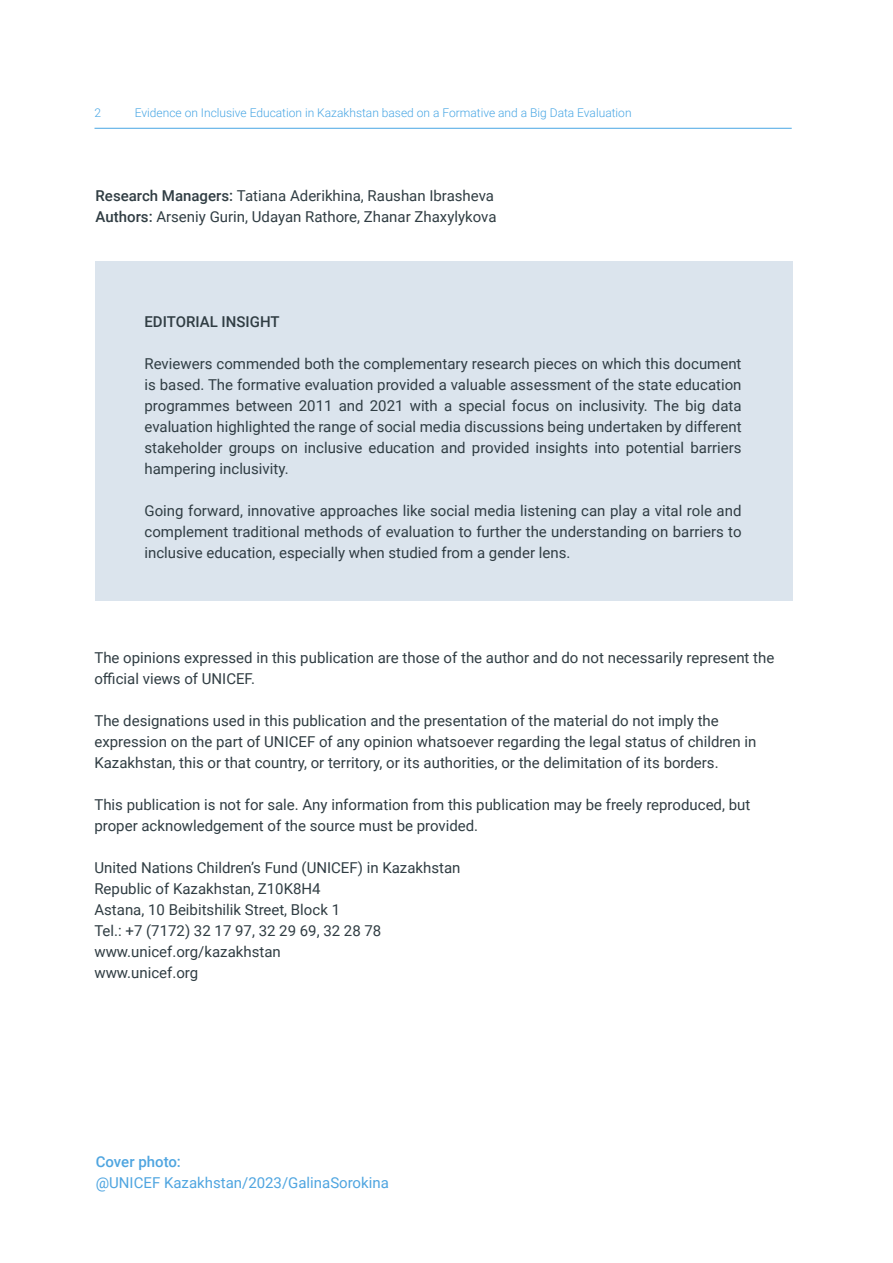
<style>
.page{position:relative;width:893px;height:1263px;background:#fff}
.page>*{position:absolute;margin:0;border:0;box-sizing:border-box;transform-origin:0 0}
.t1{font:15px/21px "Roboto";color:#303d43}
.t2{font:15px "Roboto";color:#4fa5e0}
.t3{font:500 15px "Roboto";color:#303d43}
.t4{font:500 15px "Roboto";color:#4fa5e0}
.t5{font:300 12px "Roboto";color:#48a6e4}
.s1{font-weight:500}
</style>
<div class="page">
<hr style="left:94px;top:128px;width:698px;height:1px;background:#48a6e4">
<div style="left:96px;top:261px;width:697px;height:339px;background:#dbe4ed"></div>
<p class="t5" style="left:94px;top:104px;width:8px">2</p>
<p class="t5" style="left:135px;top:104px;width:498px">Evidence on Inclusive Education in Kazakhstan based on a Formative and a Big Data Evaluation</p>
<p class="t1" style="left:96px;top:185px;width:402px"><span class="s1">Research Managers:</span> Tatiana Aderikhina, Raushan Ibrasheva<br><span class="s1">Authors:</span> Arseniy Gurin, Udayan Rathore, Zhanar Zhaxylykova</p>
<p class="t3" style="left:144px;top:311px;width:137px">EDITORIAL INSIGHT</p>
<p class="t1" style="left:144px;top:353px;width:599px;text-align:justify">Reviewers commended both the complementary research pieces on which this document is based. The formative evaluation provided a valuable assessment of the state education programmes between 2011 and 2021 with a special focus on inclusivity. The big data evaluation highlighted the range of social media discussions being undertaken by different stakeholder groups on inclusive education and provided insights into potential barriers hampering inclusivity.</p>
<p class="t1" style="left:144px;top:500px;width:599px;text-align:justify">Going forward, innovative approaches like social media listening can play a vital role and complement traditional methods of evaluation to further the understanding on barriers to inclusive education, especially when studied from a gender lens.</p>
<p class="t1" style="left:94px;top:647px;width:681px">The opinions expressed in this publication are those of the author and do not necessarily represent the official views of UNICEF.</p>
<p class="t1" style="left:94px;top:710px;width:663px">The designations used in this publication and the presentation of the material do not imply the expression on the part of UNICEF of any opinion whatsoever regarding the legal status of children in<br>Kazakhstan, this or that country, or territory, or its authorities, or the delimitation of its borders.</p>
<p class="t1" style="left:94px;top:794px;width:657px">This publication is not for sale. Any information from this publication may be freely reproduced, but proper acknowledgement of the source must be provided.</p>
<p class="t1" style="left:94px;top:857px;width:368px">United Nations Children’s Fund (UNICEF) in Kazakhstan Republic of Kazakhstan, Z10K8H4<br>Astana, 10 Beibitshilik Street, Block 1<br>Tel.: +7 (7172) 32 17 97, 32 29 69, 32 28 78 www.unicef.org/kazakhstan<br>www.unicef.org</p>
<p class="t4" style="left:96px;top:1151px;width:87px">Cover photo:</p>
<p class="t2" style="left:96px;top:1172px;width:295px">@UNICEF Kazakhstan/2023/GalinaSorokina</p>
</div>
